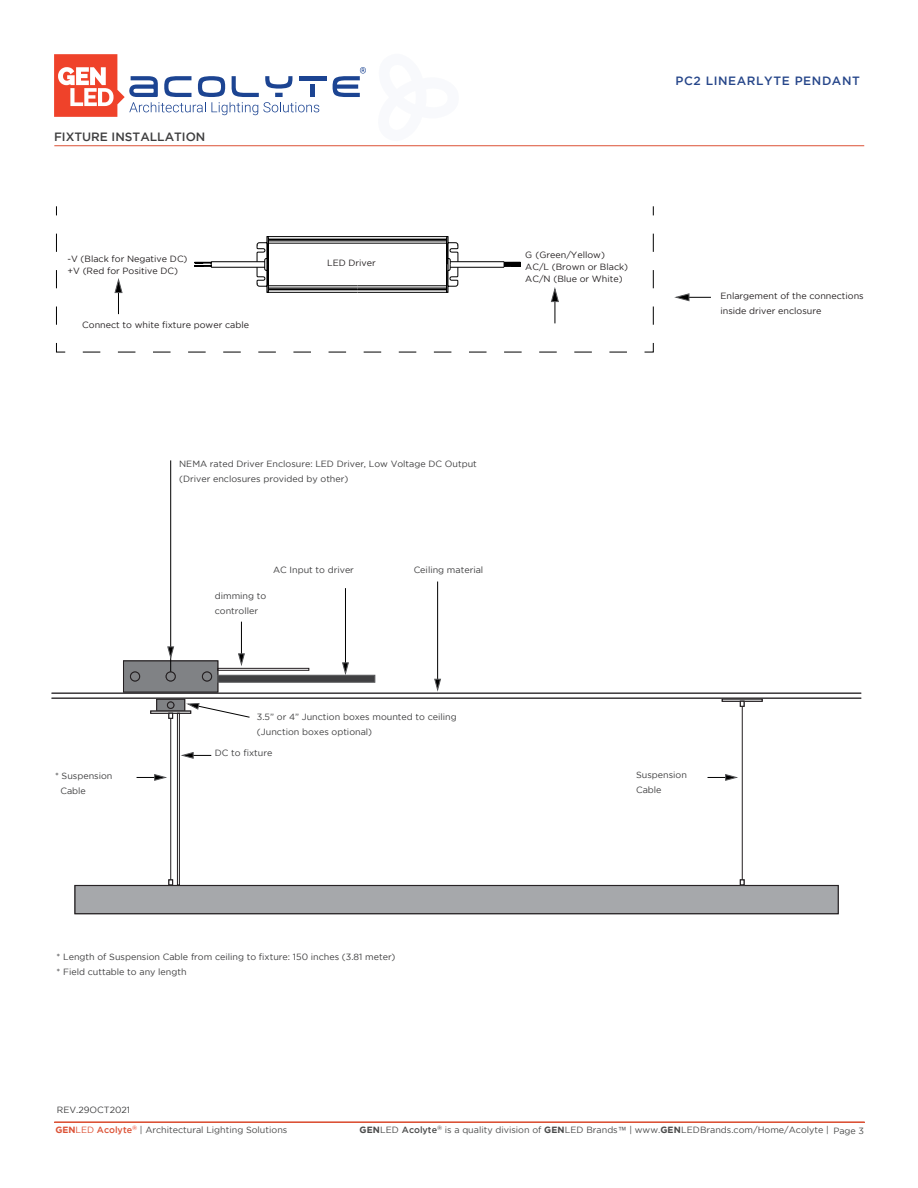
<style>
.page{position:relative;width:918px;height:1188px;background:#fff}
.page>*{position:absolute;margin:0;border:0;box-sizing:border-box;transform-origin:0 0}
.t1{font:500 12px "Gotham";letter-spacing:.05em;color:#26468a}
.t2{font:500 12px "Gotham";color:#3e3e3f}
.t3{font:9px/15px "Gotham";color:#3e3e3f}
.t4{font:9px "Gotham";color:#231f20}
.t5{font:9px "Gotham";color:#494a4a}
.t6{font:500 9px "Gotham";color:#494a4a}
.t7{font:500 6.15px "Gotham";color:#494a4a}
.s1{font-weight:700;color:#dc5236}
.s2{color:#dc5236}
.s3{font-weight:500;color:#dc5236}
.s4{font-weight:700}
.s5{font-family:"Gill Sans MT Pro";font-weight:500;color:#57585a}
.s6{font-weight:400}
</style>
<div class="page">
<hr style="left:54px;top:145px;width:810px;height:1px;background:#dc5236">
<svg style="left:54px;top:54px;width:265px;height:63px"></svg>
<div style="left:310px;top:85px;width:5px;height:12px;background:#1c4492"></div>
<hr style="left:299px;top:76px;width:27px;height:4px;background:#1c4492">
<svg style="left:333px;top:67px;width:33px;height:30px"></svg>
<hr style="left:54px;top:1122px;width:811px;height:1px;background:#dc5236">
<hr style="left:52px;top:693px;width:809px;height:1px;background:#241f21">
<hr style="left:52px;top:698px;width:809px;height:1px;background:#241f21">
<div style="left:123px;top:661px;width:95px;height:31px;background:#808285"></div>
<div style="left:123px;top:661px;width:95px;height:31px;border:1px solid #241f21"></div>
<div style="left:157px;top:699px;width:28px;height:12px;background:#808285"></div>
<div style="left:157px;top:699px;width:28px;height:12px;border:1px solid #241f21"></div>
<div style="left:130px;top:672px;width:10px;height:9px;background:#808285;border:1px solid #57585a;border-radius:50%"></div>
<div style="left:130px;top:672px;width:10px;height:9px;border:1px solid #241f21;border-radius:50%"></div>
<div style="left:166px;top:672px;width:9px;height:9px;background:#808285;border:1px solid #57585a;border-radius:50%"></div>
<div style="left:166px;top:672px;width:9px;height:9px;border:1px solid #241f21;border-radius:50%"></div>
<div style="left:167px;top:702px;width:7px;height:7px;background:#808285;border:1px solid #57585a;border-radius:50%"></div>
<div style="left:167px;top:702px;width:7px;height:7px;border:1px solid #241f21;border-radius:50%"></div>
<div style="left:202px;top:672px;width:10px;height:9px;background:#808285;border:1px solid #57585a;border-radius:50%"></div>
<div style="left:202px;top:672px;width:10px;height:9px;border:1px solid #241f21;border-radius:50%"></div>
<svg style="left:169px;top:713px;width:4px;height:5px"></svg>
<svg style="left:169px;top:880px;width:4px;height:5px"></svg>
<hr style="left:170px;top:718px;width:1px;height:162px;background:#241f21">
<div style="left:75px;top:885px;width:763px;height:29px;background:#a6a8ab"></div>
<div style="left:75px;top:885px;width:763px;height:29px;border:1px solid #241f21"></div>
<div style="left:177px;top:713px;width:2px;height:172px;border:1px solid #241f21"></div>
<div style="left:218px;top:668px;width:91px;height:2px;border:1px solid #241f21"></div>
<svg style="left:187px;top:703px;width:63px;height:14px"></svg>
<svg style="left:182px;top:752px;width:29px;height:6px"></svg>
<hr style="left:437px;top:582px;width:1px;height:99px;background:#000">
<svg style="left:435px;top:679px;width:6px;height:12px"></svg>
<svg style="left:137px;top:774px;width:29px;height:7px"></svg>
<svg style="left:708px;top:774px;width:29px;height:7px"></svg>
<hr style="left:170px;top:460px;width:1px;height:212px;background:#000">
<svg style="left:168px;top:647px;width:6px;height:11px"></svg>
<hr style="left:345px;top:588px;width:1px;height:77px;background:#000">
<hr style="left:241px;top:622px;width:1px;height:34px;background:#000">
<svg style="left:342px;top:663px;width:7px;height:11px"></svg>
<svg style="left:238px;top:654px;width:7px;height:11px"></svg>
<div style="left:218px;top:675px;width:157px;height:7px;background:#404042;border:1px solid #57585a"></div>
<svg style="left:740px;top:701px;width:4px;height:5px"></svg>
<svg style="left:740px;top:880px;width:4px;height:5px"></svg>
<hr style="left:742px;top:706px;width:1px;height:174px;background:#241f21">
<svg style="left:675px;top:294px;width:36px;height:7px"></svg>
<svg style="left:653px;top:234px;width:1px;height:91px"></svg>
<svg style="left:82px;top:352px;width:545px;height:1px"></svg>
<svg style="left:56px;top:206px;width:597px;height:146px"></svg>
<p class="t2" style="left:54px;top:129px;width:153px">FIXTURE INSTALLATION</p>
<p class="t4" style="left:68px;top:253px;width:122px">-V (Black for Negative DC)</p>
<p class="t4" style="left:68px;top:265px;width:112px">+V (Red for Positive DC)</p>
<p class="t4" style="left:82px;top:320px;width:168px">Connect to white fixture power cable</p>
<p class="t4" style="left:327px;top:258px;width:50px">LED Driver</p>
<h1 class="t1" style="left:675px;top:74px;width:186px">PC2 LINEARLYTE PENDANT</h1>
<p class="t4" style="left:525px;top:250px;width:81px">G (Green/Yellow)</p>
<p class="t4" style="left:525px;top:262px;width:104px">AC/L (Brown or Black)</p>
<p class="t4" style="left:525px;top:274px;width:99px">AC/N (Blue or White)</p>
<p class="t4" style="left:721px;top:291px;width:145px">Enlargement of the connections</p>
<p class="t4" style="left:721px;top:306px;width:102px">inside driver enclosure</p>
<p class="t3" style="left:55px;top:768px;width:59px">* Suspension</p>
<p class="t3" style="left:60px;top:783px;width:27px">Cable</p>
<p class="t3" style="left:179px;top:456px;width:299px">NEMA rated Driver Enclosure: LED Driver, Low Voltage DC Output</p>
<p class="t3" style="left:179px;top:471px;width:171px">(Driver enclosures provided by other)</p>
<p class="t3" style="left:273px;top:562px;width:82px">AC Input to driver</p>
<p class="t3" style="left:414px;top:562px;width:71px">Ceiling material</p>
<p class="t3" style="left:215px;top:588px;width:53px">dimming to controller</p>
<p class="t3" style="left:257px;top:709px;width:201px">3.5” or 4” Junction boxes mounted to ceiling</p>
<p class="t3" style="left:257px;top:724px;width:117px">(Junction boxes optional)</p>
<p class="t3" style="left:215px;top:745px;width:59px">DC to fixture</p>
<p class="t3" style="left:636px;top:767px;width:52px">Suspension</p>
<p class="t3" style="left:636px;top:782px;width:27px">Cable</p>
<p class="t3" style="left:57px;top:949px;width:340px">* Length of Suspension Cable from ceiling to fixture: 150 inches (3.81 meter)</p>
<p class="t3" style="left:57px;top:964px;width:132px">* Field cuttable to any length</p>
<p class="t3" style="left:57px;top:1102px;width:75px">REV.29OCT2021</p>
<p class="t5" style="left:55px;top:1125px;width:233px"><span class="s1">GEN</span><span class="s2">LED</span> <span class="s3">Acolyte</span><sup>®</sup> | Architectural Lighting Solutions</p>
<p class="t5" style="left:445px;top:1125px;width:386px">is a quality division of <span class="s4">GEN</span>LED Brands<span class="s5">™</span> | www.<span class="s4">GEN</span>LEDBrands.com/Home/Acolyte |</p>
<p class="t7" style="left:437px;top:1124px;width:7px">®</p>
<p class="t6" style="left:360px;top:1125px;width:79px"><span class="s4">GEN</span><span class="s6">LED</span> Acolyte</p>
<p class="t5" style="left:833px;top:1126px;width:32px">Page 3</p>
</div>
